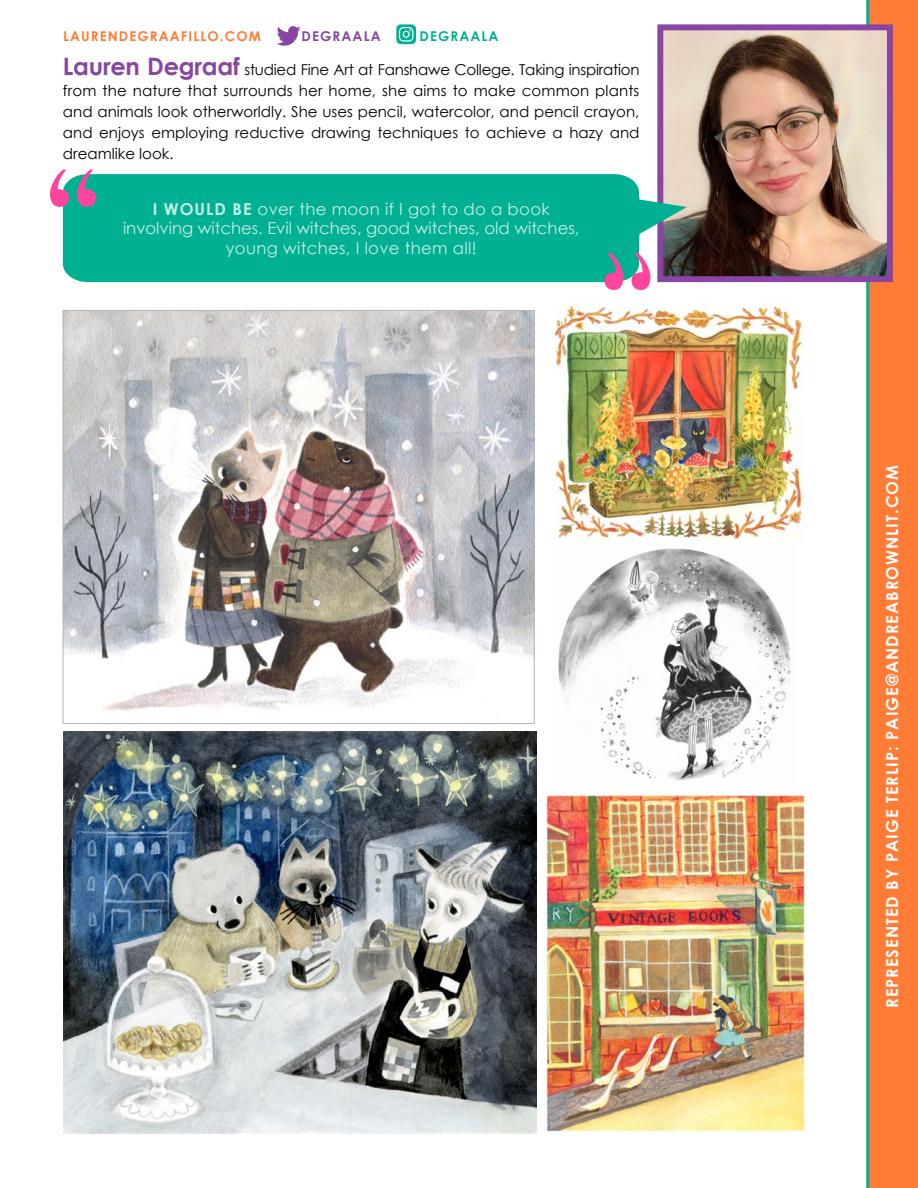
<style>
.page{position:relative;width:918px;height:1188px;background:#fff}
.page>*{position:absolute;margin:0;border:0;box-sizing:border-box;transform-origin:0 0}
.t1{font:16.5px/19.5px "Century Gothic";color:#fff;text-align:center}
.t2{font:700 16.5px "Century Gothic";letter-spacing:.06em;color:#fff}
.t3{font:15px/21px "Century Gothic";color:#000;text-align:justify}
.t4{font:700 13.5px "Century Gothic";letter-spacing:.08em;color:#ff7c36}
.t5{font:700 13.5px "Century Gothic";letter-spacing:.08em;color:#8845a1}
.t6{font:700 13.5px "Century Gothic";letter-spacing:.08em;color:#00b093}
.s1{font-weight:700;font-size:24px;color:#8845a1}
.s2{font-weight:700}
</style>
<div class="page">
<div style="left:868px;top:0;width:50px;height:1188px;background:linear-gradient(to right,#ff7c36,#ff7c36)"></div>
<hr style="left:866px;top:0;width:3px;height:1188px;background:#00b093">
<svg style="left:277px;top:26px;width:24px;height:20px"></svg>
<svg style="left:396px;top:24px;width:20px;height:20px"></svg>
<img style="left:664px;top:31px;width:222px;height:244px">
<div style="left:657px;top:24px;width:236px;height:258px;border:6px solid #8845a1"></div>
<svg style="left:63px;top:174px;width:624px;height:108px;background:#0bb095"></svg>
<svg style="left:605px;top:252px;width:45px;height:38px"></svg>
<svg style="left:50px;top:169px;width:46px;height:38px"></svg>
<img style="left:63px;top:732px;width:473px;height:402px">
<img style="left:65px;top:312px;width:467px;height:399px">
<img style="left:554px;top:305px;width:250px;height:235px">
<img style="left:546px;top:794px;width:259px;height:338px">
<img style="left:558px;top:548px;width:233px;height:233px">
<p class="t4" style="left:63px;top:28px;width:199px">LAURENDEGRAAFILLO.COM</p>
<p class="t5" style="left:302px;top:28px;width:81px">DEGRAALA</p>
<p class="t6" style="left:420px;top:28px;width:81px">DEGRAALA</p>
<p class="t3" style="left:63px;top:59px;width:578px"><span class="s1">Lauren Degraaf</span> studied Fine Art at Fanshawe College. Taking inspiration from the nature that surrounds her home, she aims to make common plants and animals look otherworldly. She uses pencil, watercolor, and pencil crayon, and enjoys employing reductive drawing techniques to achieve a hazy and dreamlike look.</p>
<p class="t1" style="left:123px;top:199px;width:458px"><span class="s2">I WOULD BE</span> over the moon if I got to do a book involving witches. Evil witches, good witches, old witches, young witches, I love them all!</p>
<p class="t2" style="left:882px;top:1008px;width:545px;rotate:-90deg">REPRESENTED BY PAIGE TERLIP: PAIGE@ANDREABROWNLIT.COM</p>
</div>
